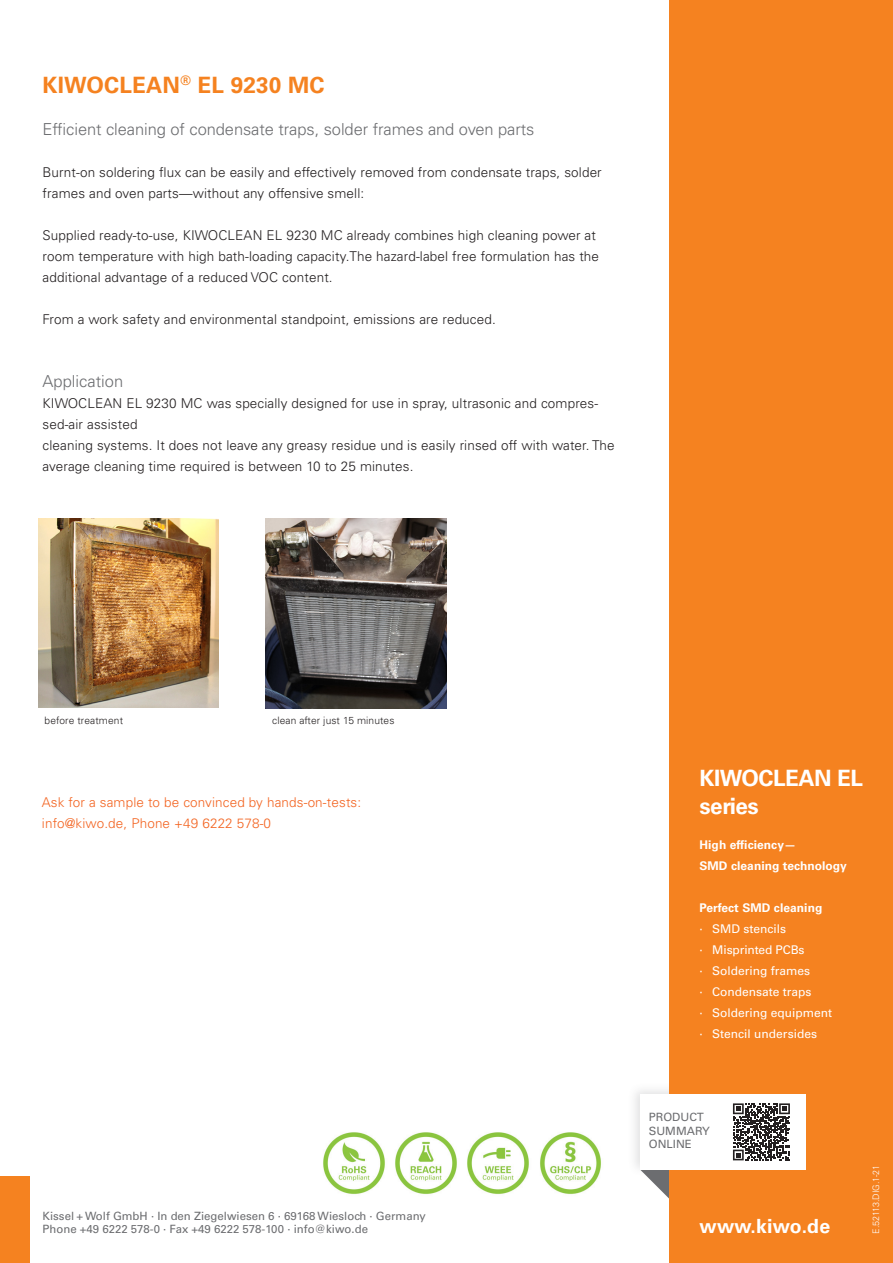
<style>
.page{position:relative;width:893px;height:1263px;background:#fff}
.page>*{position:absolute;margin:0;border:0;box-sizing:border-box;transform-origin:0 0}
.t1{font:700 22.5px "Univers LT Std";letter-spacing:.01em;color:#f58220}
.t2{font:700 22.5px/28.5px "Univers LT Std";letter-spacing:-.02em;color:#fff}
.t3{font:700 19.5px "Univers LT Std";letter-spacing:.01em;color:#fff}
.t4{font:300 16.5px "Univers LT Std";letter-spacing:-.005em;color:#6c6d70}
.t5{font:300 13.5px/21px "Univers LT Std";letter-spacing:.01em;color:#231f20}
.t6{font:300 13.5px/21px "Univers LT Std";letter-spacing:.01em;color:#f36421}
.t7{font:12px/21px "Univers LT Std";color:#fff}
.t8{font:700 12px/21px "Univers LT Std";letter-spacing:.005em;color:#fff}
.t9{font:11.4px/13.5px "Univers LT Std";color:#6c6d70}
.t10{font:300 10.2px "Univers LT Std";letter-spacing:.01em;color:#231f20}
.t11{font:300 9px "Univers LT Std";color:#fff}
</style>
<div class="page">
<div style="left:0;top:1177px;width:30px;height:86px;background:#f58220"></div>
<div style="left:627px;top:1083px;width:185px;height:94px;background:#6c6d70;opacity:.2"></div>
<svg style="left:640px;top:1169px;width:30px;height:44px"></svg>
<div style="left:670px;top:0;width:223px;height:1263px;background:#f58220"></div>
<div style="left:640px;top:1094px;width:165px;height:75px;background:#fff"></div>
<svg style="left:733px;top:1103px;width:57px;height:57px"></svg>
<img style="left:266px;top:519px;width:180px;height:189px">
<img style="left:38px;top:519px;width:181px;height:189px">
<img style="left:323px;top:1132px;width:278px;height:62px">
<h1 class="t1" style="left:43px;top:72px;width:284px">KIWOCLEAN<sup>®</sup> EL 9230 MC</h1>
<p class="t4" style="left:43px;top:119px;width:493px">Efficient cleaning of condensate traps, solder frames and oven parts</p>
<p class="t5" style="left:43px;top:161px;width:561px">Burnt-on soldering flux can be easily and effectively removed from condensate traps, solder frames and oven parts—without any offensive smell:</p>
<p class="t5" style="left:43px;top:224px;width:558px">Supplied ready-to-use, KIWOCLEAN EL 9230 MC already combines high cleaning power at room temperature with high bath-loading capacity.The hazard-label free formulation has the additional advantage of a reduced VOC content.</p>
<p class="t5" style="left:43px;top:309px;width:455px">From a work safety and environmental standpoint, emissions are reduced.</p>
<p class="t4" style="left:43px;top:371px;width:82px">Application</p>
<p class="t5" style="left:43px;top:392px;width:573px">KIWOCLEAN EL 9230 MC was specially designed for use in spray, ultrasonic and compres&shy;sed-air assisted<br>cleaning systems. It does not leave any greasy residue und is easily rinsed off with water. The average cleaning time required is between 10 to 25 minutes.</p>
<p class="t10" style="left:45px;top:714px;width:80px">before treatment</p>
<p class="t10" style="left:272px;top:714px;width:124px">clean after just 15 minutes</p>
<p class="t6" style="left:42px;top:791px;width:321px">Ask for a sample to be convinced by hands-on-tests: info@kiwo.de, Phone +49 6222 578-0</p>
<h1 class="t2" style="left:699px;top:764px;width:165px">KIWOCLEAN EL series</h1>
<p class="t8" style="left:699px;top:834px;width:149px">High efficiency—<br>SMD cleaning technology</p>
<p class="t8" style="left:699px;top:897px;width:124px">Perfect SMD cleaning</p>
<p class="t7" style="left:699px;top:918px;width:134px">· SMD stencils<br>· Misprinted PCBs<br>· Soldering frames<br>· Condensate traps<br>· Soldering equipment · Stencil undersides</p>
<p class="t9" style="left:649px;top:1111px;width:62px">PRODUCT<br>SUMMARY<br>ONLINE</p>
<p class="t9" style="left:43px;top:1209px;width:385px">Kissel + Wolf GmbH ∙ In den Ziegelwiesen 6 ∙ 69168 Wiesloch ∙ Germany<br>Phone +49 6222 578-0 ∙ Fax +49 6222 578-100 ∙ info@kiwo.de</p>
<h2 class="t3" style="left:699px;top:1215px;width:132px">www.kiwo.de</h2>
<p class="t11" style="left:871px;top:1233px;width:70px;rotate:-90deg">E.52113.DIG.1-21</p>
</div>
